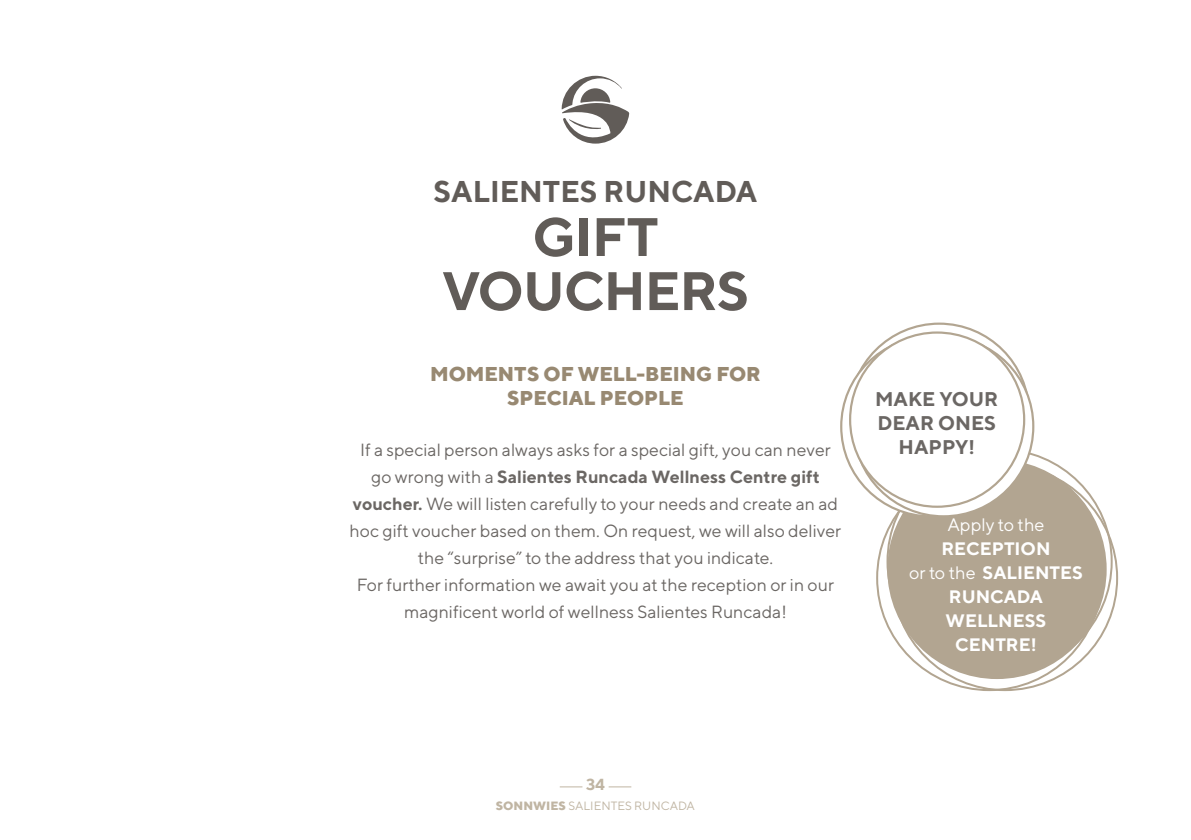
<style>
.page{position:relative;width:1191px;height:840px;background:#fff}
.page>*{position:absolute;margin:0;border:0;box-sizing:border-box;transform-origin:0 0}
.t1{font:700 54px/54px "TT Norms";letter-spacing:-.02em;color:#615c58;text-align:center}
.t2{font:700 30px "TT Norms";color:#615c58}
.t3{font:800 20px/24px "TT Norms";color:#988972;text-align:center}
.t4{font:700 19.8px/23.8px "TT Norms";color:#6b6764;text-align:center}
.t5{font:700 18px/24px "TT Norms";color:#fff;text-align:center}
.t6{font:18px "TT Norms";color:#fff}
.t7{font:17.6px/27px "TT Norms";color:#6b6764;text-align:center}
.t8{font:700 16px "TT Norms";color:#c0b5a3}
.t9{font:12px "TT Norms";color:#c0b5a3}
.s1{font-weight:700}
.s2{font-weight:400}
.s3{font-weight:800}
</style>
<div class="page">
<svg style="left:560px;top:786px;width:22px;height:1px"></svg>
<svg style="left:608px;top:786px;width:23px;height:1px"></svg>
<svg style="left:561px;top:76px;width:68px;height:68px"></svg>
<div style="left:888px;top:460px;width:217px;height:217px;background:#b2a591;border-radius:50%"></div>
<svg style="left:849px;top:323px;width:180px;height:180px"></svg>
<svg style="left:841px;top:336px;width:179px;height:180px"></svg>
<svg style="left:854px;top:336px;width:179px;height:180px;fill:#fff"></svg>
<div style="left:850px;top:332px;width:174px;height:174px;background:#fff;border-radius:50%"></div>
<h2 class="t2" style="left:433px;top:172px;width:325px">SALIENTES RUNCADA</h2>
<h1 class="t1" style="left:442px;top:208px;width:309px">GIFT<br>VOUCHERS</h1>
<p class="t3" style="left:430px;top:361px;width:332px">MOMENTS OF WELL-BEING FOR<br>SPECIAL PEOPLE</p>
<p class="t7" style="left:350px;top:436px;width:493px">If a special person always asks for a special gift, you can never go wrong with a <span class="s1">Salientes Runcada Wellness Centre gift voucher.</span> We will listen carefully to your needs and create an ad hoc gift voucher based on them. On request, we will also deliver the “surprise” to the address that you indicate.<br>For further information we await you at the reception or in our magnificent world of wellness Salientes Runcada!</p>
<p class="t4" style="left:875px;top:387px;width:125px">MAKE YOUR<br>DEAR ONES<br>HAPPY!</p>
<p class="t6" style="left:947px;top:513px;width:99px">Apply to the</p>
<p class="t5" style="left:909px;top:536px;width:175px">RECEPTION<br><span class="s2">or to the</span> SALIENTES<br>RUNCADA<br>WELLNESS<br>CENTRE!</p>
<p class="t8" style="left:586px;top:774px;width:20px">34</p>
<p class="t9" style="left:496px;top:798px;width:200px"><span class="s3">SONNWIES</span> SALIENTES RUNCADA</p>
</div>
